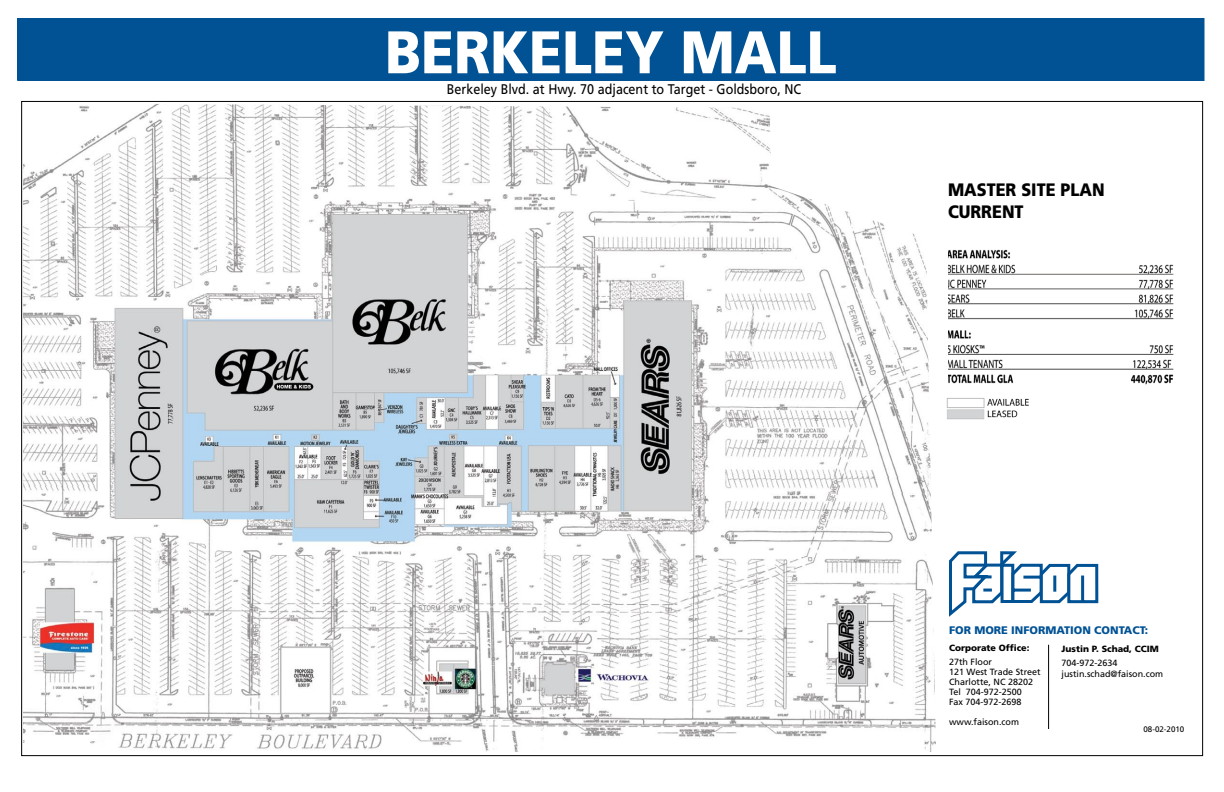
<style>
.page{position:relative;width:1224px;height:792px;background:#fff}
.page>*{position:absolute;margin:0;border:0;box-sizing:border-box;transform-origin:0 0}
.t1{font:900 60px "Frutiger";color:#fff;scale:.9 1}
.t2{font:900 18px/21.6px "Frutiger";color:#000;scale:.9 1}
.t3{font:14px "Frutiger";color:#000;scale:.9 1}
.t4{font:900 11px "Frutiger";color:#005295}
.t5{font:9px/10px "Frutiger";color:#000}
.t6{font:900 9px "Frutiger";color:#000}
.t7{font:8px "Frutiger";color:#000}
</style>
<div class="page">
<div style="left:18px;top:18px;width:1186px;height:62px;background:#005295"></div>
<div style="left:17px;top:18px;width:1187px;height:63px;border:1px solid #005295"></div>
<svg style="left:949px;top:551px;width:149px;height:66px"></svg>
<hr style="left:1048px;top:645px;width:1px;height:84px;background:#000">
<img style="left:23px;top:104px;width:913px;height:648px">
<img style="left:948px;top:249px;width:226px;height:136px">
<img style="left:946px;top:398px;width:83px;height:22px">
<h1 class="t1" style="left:385px;top:16px;width:503px">BERKELEY MALL</h1>
<h3 class="t3" style="left:447px;top:81px;width:395px">Berkeley Blvd. at Hwy. 70 adjacent to Target - Goldsboro, NC</h3>
<h2 class="t2" style="left:948px;top:179px;width:173px">MASTER SITE PLAN<br>CURRENT</h2>
<p class="t4" style="left:949px;top:624px;width:35px">FOR MORE</p>
<p class="t4" style="left:1011px;top:624px;width:22px">INFORMA</p>
<p class="t4" style="left:1064px;top:624px;width:86px">TION CONTACT:</p>
<p class="t6" style="left:1062px;top:643px;width:99px">JUSTIN P. SCHAD, CCIM</p>
<p class="t5" style="left:1062px;top:657px;width:103px;line-height:11px">704-972-2634 justin.schad@faison.com</p>
<p class="t6" style="left:949px;top:642px;width:82px">CORPORATE OFFICE:</p>
<p class="t5" style="left:949px;top:657px;width:93px">27th Floor<br>121 West Trade Street<br>Charlotte, NC 28202<br>Tel 704-972-2500<br>Fax 704-972-2698</p>
<p class="t5" style="left:949px;top:717px;width:72px">www.faison.com</p>
<p class="t7" style="left:1143px;top:725px;width:42px">08-02-2010</p>
</div>
